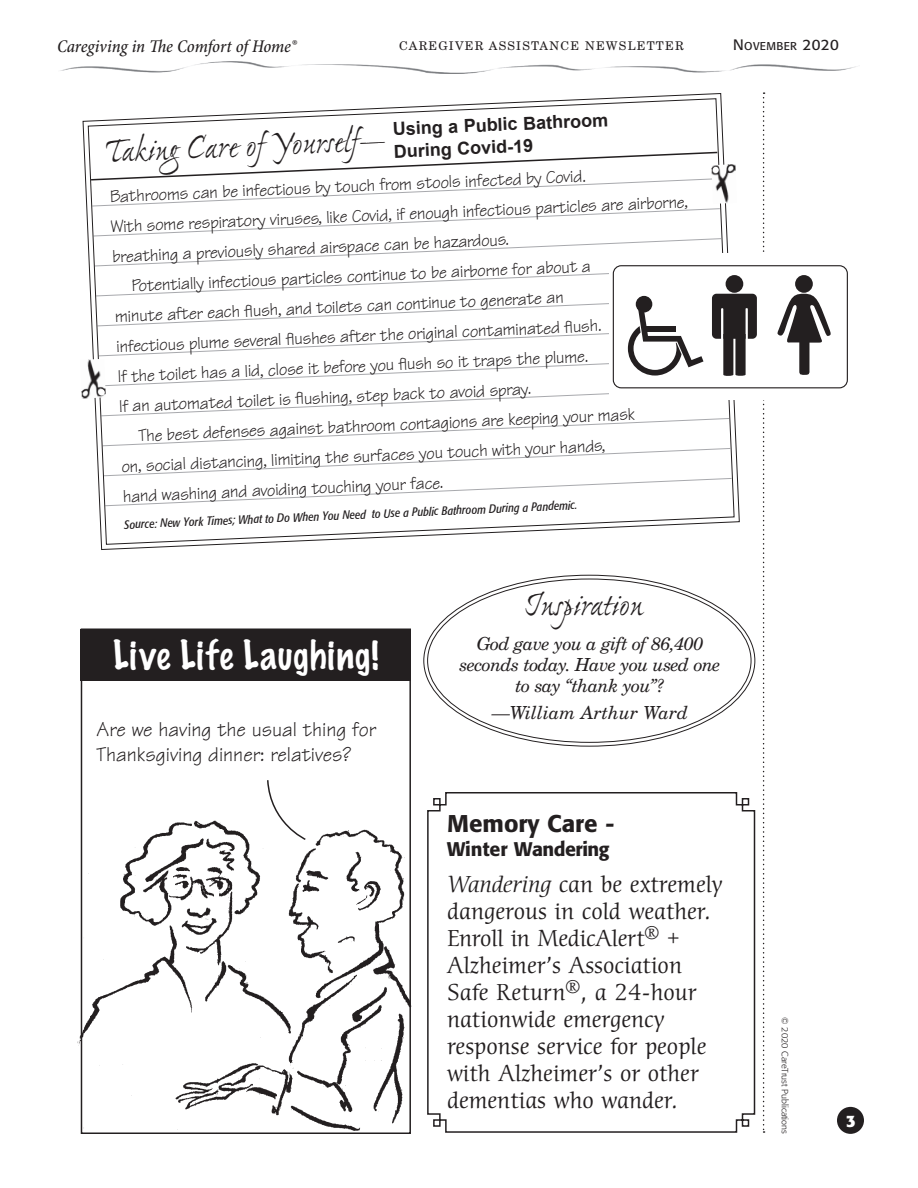
<style>
.page{position:relative;width:918px;height:1188px;background:#fff}
.page>*{position:absolute;margin:0;border:0;box-sizing:border-box;transform-origin:0 0}
.t1{font:36px "Ex Ponto Pro";letter-spacing:-.01em;color:#231f20}
.t2{font:100 36px "Marker Felt";letter-spacing:.03em;color:#fff}
.t3{font:500 24px "Formata";color:#231f20}
.t4{font:22.5px/27px "Cerigo Std";color:#231f20}
.t5{font:21px/25.5px "Tekton";color:#231f20}
.t6{font:500 19.5px "Formata";letter-spacing:-.025em;color:#231f20}
.t7{font:18px "Tekton";color:#231f20}
.t8{font:italic 18px/21px "New Century Schlbk";letter-spacing:-.03em;color:#231f20;text-align:center}
.t9{font:700 18px/22.8px "Arial";color:#231f20}
.t10{font:italic 500 condensed 18px "Minion Pro";letter-spacing:-.005em;color:#231f20}
.t11{font:italic 18px "New Century Schlbk";color:#231f20}
.t12{font:700 16.5px "Formata";color:#fff}
.t13{font:italic condensed 12px "Formata";color:#231f20}
.t14{font:12px "New Century Schlbk";letter-spacing:.1em;color:#231f20}
.t15{font:11.25px "Formata";letter-spacing:.035em;color:#231f20}
.t16{font:300 9px "Formata";color:#231f20}
.s1{font-size:15px}
.s2{font-style:italic}
</style>
<div class="page">
<div style="left:81px;top:629px;width:330px;height:52px;background:#231f20"></div>
<img style="left:77px;top:818px;width:335px;height:316px">
<svg style="left:266px;top:780px;width:41px;height:61px"></svg>
<svg style="left:763px;top:92px;width:2px;height:1041px"></svg>
<div style="left:837px;top:1107px;width:27px;height:27px;background:#231f20;border-radius:50%"></div>
<img style="left:60px;top:62px;width:797px;height:11px">
<svg style="left:87px;top:98px;width:648px;height:447px"></svg>
<svg style="left:427px;top:792px;width:329px;height:341px"></svg>
<img style="left:81px;top:359px;width:7px;height:40px">
<div style="left:609px;top:255px;width:242px;height:144px;background:#fff"></div>
<div style="left:795px;top:275px;width:18px;height:18px;background:#231f20;border-radius:50%"></div>
<svg style="left:777px;top:294px;width:54px;height:81px"></svg>
<svg style="left:88px;top:151px;width:669px;height:356px"></svg>
<p class="t10" style="left:57px;top:36px;width:241px">Caregiving in The Comfort of Home®</p>
<p class="t14" style="left:399px;top:38px;width:110px">CARE GIVE R ASSISTANCE</p>
<p class="t14" style="left:585px;top:38px;width:44px">NEWSLETTE</p>
<p class="t14" style="left:675px;top:38px;width:10px">R</p>
<p class="t15" style="left:733px;top:39px;width:107px"><span class="s1">N</span>OVEMBER <span class="s1">2020</span></p>
<p class="t9" style="left:392px;top:117px;width:217px;rotate:-2deg">Using a Public Bathroom<br>During Covid-19</p>
<h1 class="t1" style="left:104px;top:128px;width:282px;rotate:-2deg">Taking Care of Yourself—</h1>
<p class="t7" style="left:109px;top:183px;width:478px;rotate:-2deg">Bathrooms can be infectious by touch from stools infected by Covid.</p>
<p class="t7" style="left:111px;top:213px;width:579px;rotate:-2deg">With some respiratory viruses, like Covid, if enough infectious particles are airborne,</p>
<p class="t7" style="left:112px;top:244px;width:399px;rotate:-2deg">breathing a previously shared airspace can be hazardous.</p>
<p class="t7" style="left:131px;top:273px;width:461px;rotate:-2deg">Potentially infectious particles continue to be airborne for about a</p>
<p class="t7" style="left:115px;top:303px;width:451px;rotate:-2deg">minute after each fl ush, and toilets can continue to generate an</p>
<p class="t7" style="left:116px;top:333px;width:487px;rotate:-2deg">infectious plume several fl ushes after the original contaminated fl ush.</p>
<p class="t7" style="left:117px;top:363px;width:473px;rotate:-2deg">If the toilet has a lid, close it before you fl ush so it traps the plume.</p>
<p class="t7" style="left:119px;top:393px;width:414px;rotate:-2deg">If an automated toilet is fl ushing, step back to avoid spray.</p>
<p class="t7" style="left:138px;top:422px;width:499px;rotate:-2deg">The best defenses against bathroom contagions are keeping your mask</p>
<p class="t7" style="left:121px;top:453px;width:486px;rotate:-2deg">on, social distancing, limiting the surfaces you touch with your hands,</p>
<p class="t7" style="left:122px;top:484px;width:322px;rotate:-2deg">hand washing and avoiding touching your face.</p>
<p class="t13" style="left:124px;top:516px;width:455px;rotate:-2deg">Source: New York Times; What to Do When You Need to Use a Public Bathroom During a Pandemic.</p>
<h1 class="t2" style="left:113px;top:638px;width:267px">Live Life Laughing!</h1>
<p class="t5" style="left:96px;top:716px;width:282px">Are we having the usual thing for<br>Thanksgiving dinner: relatives?</p>
<h1 class="t1" style="left:524px;top:583px;width:121px">Inspiration</h1>
<p class="t8" style="left:460px;top:632px;width:263px">God gave you a gift of 86,400 seconds today. Have you used one to say “thank you”?</p>
<p class="t11" style="left:492px;top:701px;width:198px">—William Arthur Ward</p>
<h2 class="t3" style="left:447px;top:809px;width:169px">Memory Care -</h2>
<p class="t6" style="left:447px;top:837px;width:164px">Winter Wandering</p>
<p class="t4" style="left:447px;top:871px;width:277px"><span class="s2">Wandering</span> can be extremely dangerous in cold weather.<br>Enroll in MedicAlert<sup>®</sup> +<br>Alzheimer’s Association<br>Safe Return<sup>®</sup>, a 24-hour nationwide emergency response service for people with Alzheimer’s or other dementias who wander.</p>
<p class="t16" style="left:790px;top:1017px;width:118px;rotate:90deg">© 2020 CareTrust Publications</p>
<p class="t12" style="left:846px;top:1111px;width:11px">3</p>
</div>
